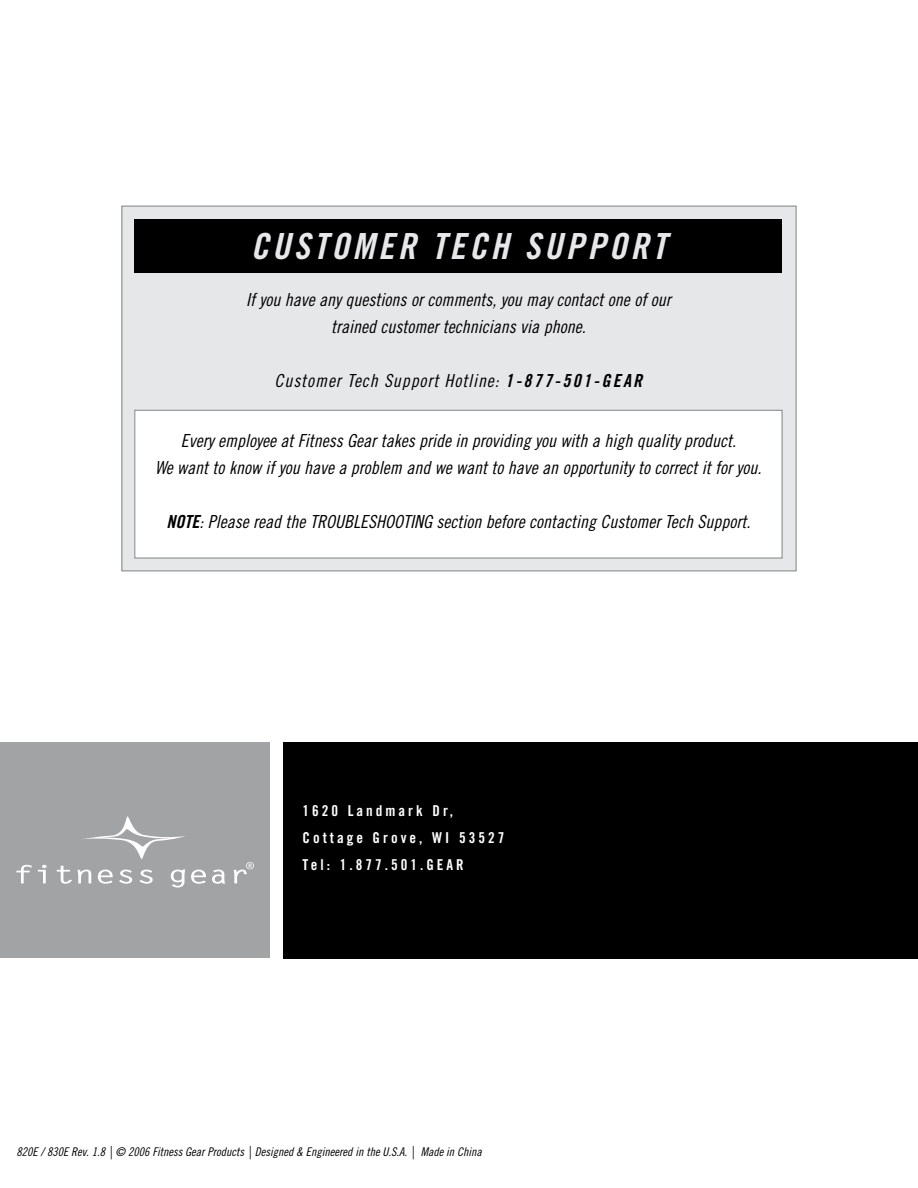
<style>
.page{position:relative;width:918px;height:1188px;background:#fff}
.page>*{position:absolute;margin:0;border:0;box-sizing:border-box;transform-origin:0 0}
.t1{font:36px "Trade Gothic LT Std Bd Cn 20 Obl";letter-spacing:.1em;color:#e6e7e8}
.t2{font:18px/27px "Trade Gothic LT Std Cn 18 Obl";color:#000;text-align:center}
.t3{font:18px "Trade Gothic LT Std Cn 18 Obl";letter-spacing:.05em;color:#000}
.t4{font:15px/27px "Trade Gothic LT Std Bd Cn 20";letter-spacing:.2em;color:#fff}
.t5{font:12px "Trade Gothic LT Std Cn 18 Obl";color:#000}
.s1{font-family:"Trade Gothic LT Std Bd Cn 20 Obl"}
</style>
<div class="page">
<div style="left:122px;top:206px;width:674px;height:365px;background:#e6e7e8"></div>
<div style="left:135px;top:410px;width:647px;height:148px;background:#fff"></div>
<div style="left:134px;top:410px;width:648px;height:148px;border:1px solid #808284"></div>
<div style="left:0;top:742px;width:270px;height:216px;background:#a1a3a5"></div>
<svg style="left:16px;top:865px;width:16px;height:18px"></svg>
<svg style="left:38px;top:865px;width:9px;height:18px"></svg>
<svg style="left:57px;top:866px;width:34px;height:18px"></svg>
<svg style="left:98px;top:870px;width:15px;height:14px"></svg>
<svg style="left:119px;top:870px;width:13px;height:14px"></svg>
<svg style="left:139px;top:870px;width:14px;height:14px"></svg>
<svg style="left:171px;top:870px;width:14px;height:18px"></svg>
<svg style="left:191px;top:870px;width:15px;height:14px"></svg>
<svg style="left:212px;top:870px;width:13px;height:14px"></svg>
<svg style="left:234px;top:862px;width:20px;height:21px"></svg>
<svg style="left:82px;top:816px;width:103px;height:43px"></svg>
<div style="left:284px;top:742px;width:634px;height:216px;background:#000"></div>
<div style="left:134px;top:219px;width:648px;height:54px;background:#000"></div>
<h1 class="t1" style="left:251px;top:225px;width:417px">CUSTOMER TECH SUPPORT</h1>
<p class="t2" style="left:246px;top:286px;width:426px">If you have any questions or comments, you may contact one of our trained customer technicians via phone.</p>
<p class="t3" style="left:275px;top:370px;width:369px">Customer Tech Support Hotline: <span class="s1">1-877 -501-GEAR</span></p>
<p class="t2" style="left:155px;top:428px;width:608px">Every employee at Fitness Gear takes pride in providing you with a high quality product.<br>We want to know if you have a problem and we want to have an opportunity to correct it for you.</p>
<p class="t2" style="left:166px;top:509px;width:153px"><span class="s1">Note</span>: Please read the troubleshooting</p>
<p class="t2" style="left:436px;top:509px;width:315px">section before contacting Customer Tech Support.</p>
<p class="t4" style="left:303px;top:797px;width:203px">1620 Landmark Dr,<br>Cottage Grove, WI 53527<br>Tel: 1.877.501.GEAR</p>
<p class="t5" style="left:17px;top:1145px;width:467px">820E / 830E Rev. 1.8 | © 2006 Fitness Gear Products | Designed &amp; Engineered in the U.S.A. | Made in China</p>
</div>
